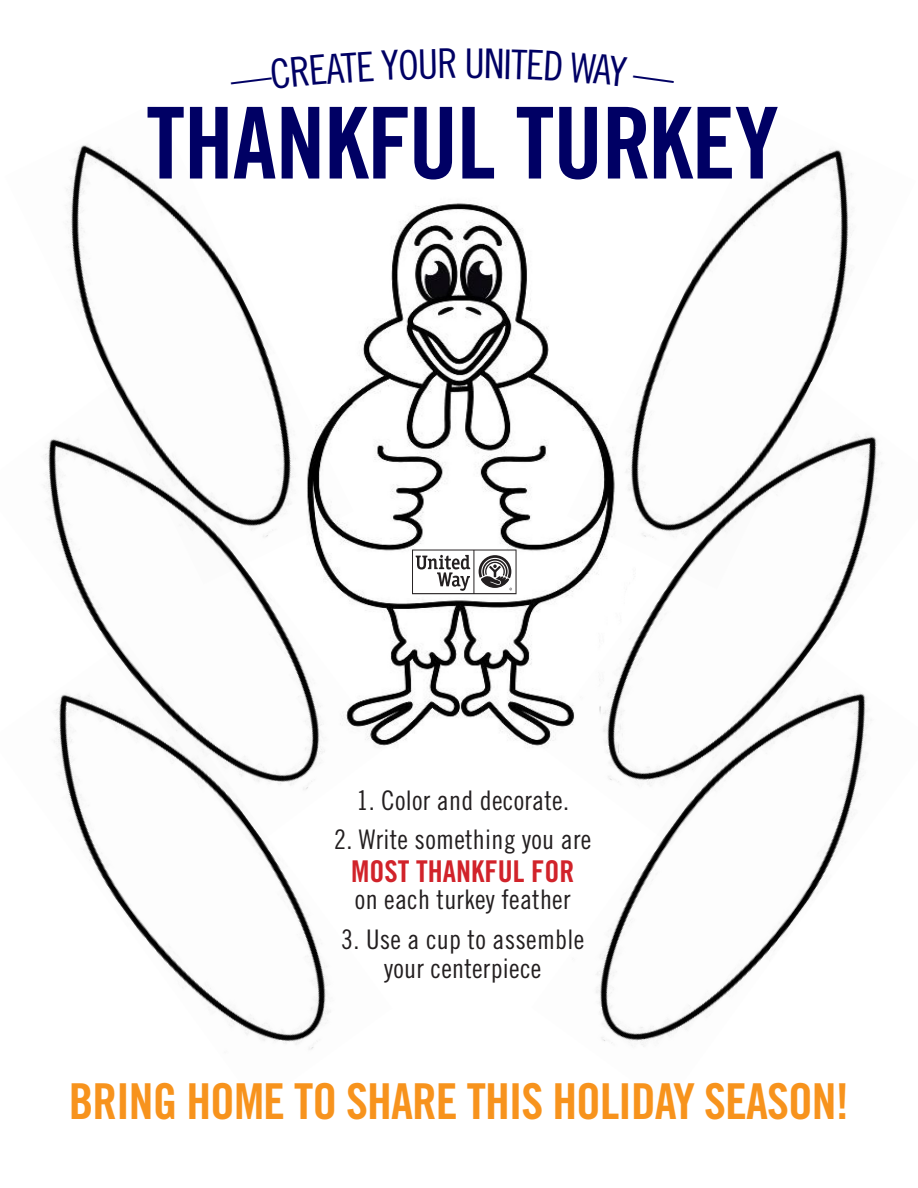
<style>
.page{position:relative;width:918px;height:1188px;background:#fff}
.page>*{position:absolute;margin:0;border:0;box-sizing:border-box;transform-origin:0 0}
.t1{font:99.3px "Trade Gothic Bold Cond Twenty";letter-spacing:-.01em;color:#000064}
.t2{font:49.5px "Trade Gothic Bold Cond Twenty";letter-spacing:-.02em;color:#f7931d}
.t3{font:40.95px "Trade Gothic Cond Eighteen";color:#000064}
.t4{font:30px "Trade Gothic Bold Cond Twenty";color:#d1232a}
.t5{font:27px/28.5px "Trade Gothic Cond Eighteen";letter-spacing:.01em;color:#231f20;text-align:center}
</style>
<div class="page">
<img style="left:363px;top:203px;width:192px;height:542px">
<img style="left:66px;top:145px;width:211px;height:239px">
<img style="left:647px;top:149px;width:205px;height:233px">
<img style="left:538px;top:382px;width:344px;height:258px">
<img style="left:531px;top:640px;width:339px;height:407px">
<img style="left:44px;top:384px;width:343px;height:257px">
<img style="left:54px;top:641px;width:338px;height:409px">
<svg style="left:412px;top:550px;width:105px;height:44px"></svg>
<p class="t3" style="left:464px;top:39px;width:22px">U</p>
<p class="t1" style="left:146px;top:83px;width:634px">THANKFUL TURKEY</p>
<p class="t5" style="left:356px;top:785px;width:214px">1. Color and decorate.</p>
<p class="t5" style="left:334px;top:825px;width:259px">2. Write something you are</p>
<p class="t4" style="left:351px;top:853px;width:225px">MOST THANKFUL FOR</p>
<p class="t5" style="left:355px;top:885px;width:217px">on each turkey feather</p>
<p class="t5" style="left:341px;top:925px;width:245px">3. Use a cup to assemble your centerpiece</p>
<p class="t2" style="left:69px;top:1072px;width:782px">BRING HOME TO SHARE THIS HOLIDAY SEASON!</p>
</div>
